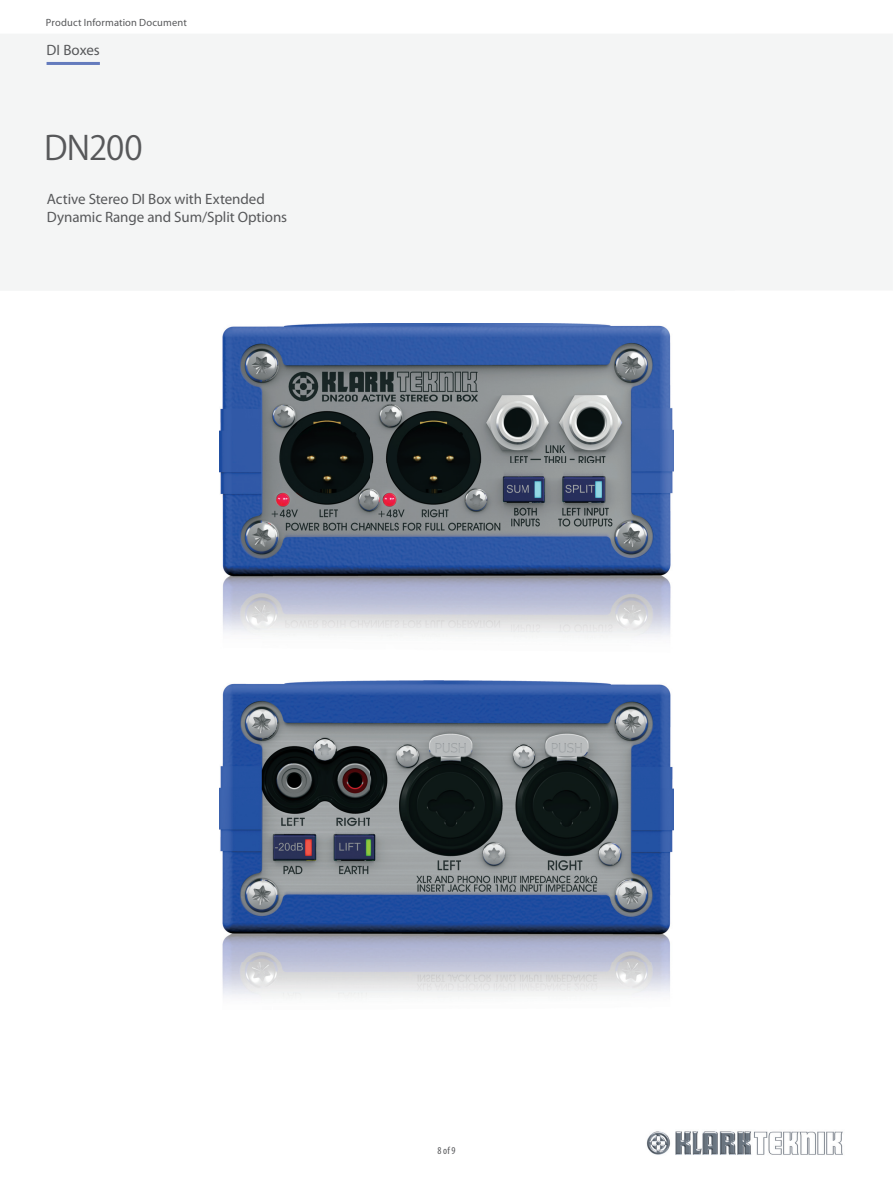
<style>
.page{position:relative;width:893px;height:1188px;background:#fff}
.page>*{position:absolute;margin:0;border:0;box-sizing:border-box;transform-origin:0 0}
.t1{font:33px "Koz Go Pro Regular 90 pv RKSJ H";letter-spacing:-.025em;color:#57585a}
.t2{font:15px/18px "Myriad Pro";letter-spacing:-.005em;color:#57585a}
.t3{font:10.5px "Myriad Pro";letter-spacing:.015em;color:#57585a}
.t4{font:condensed 10.5px "Myriad Pro";color:#57585a}
</style>
<div class="page">
<img style="left:346px;top:680px;width:180px;height:1px">
<img style="left:646px;top:1130px;width:199px;height:26px">
<hr style="left:47px;top:62px;width:53px;height:3px;background:#647bbd">
<img style="left:219px;top:323px;width:455px;height:315px">
<img style="left:219px;top:681px;width:455px;height:317px">
<p class="t3" style="left:46px;top:18px;width:142px">Product Information Document</p>
<p class="t2" style="left:47px;top:42px;width:55px">DI Boxes</p>
<h1 class="t1" style="left:44px;top:135px;width:100px">DN200</h1>
<p class="t2" style="left:47px;top:191px;width:242px">Active Stereo DI Box with Extended<br>Dynamic Range and Sum/Split Options</p>
<p class="t4" style="left:437px;top:1147px;width:20px">8 of 9</p>
</div>
